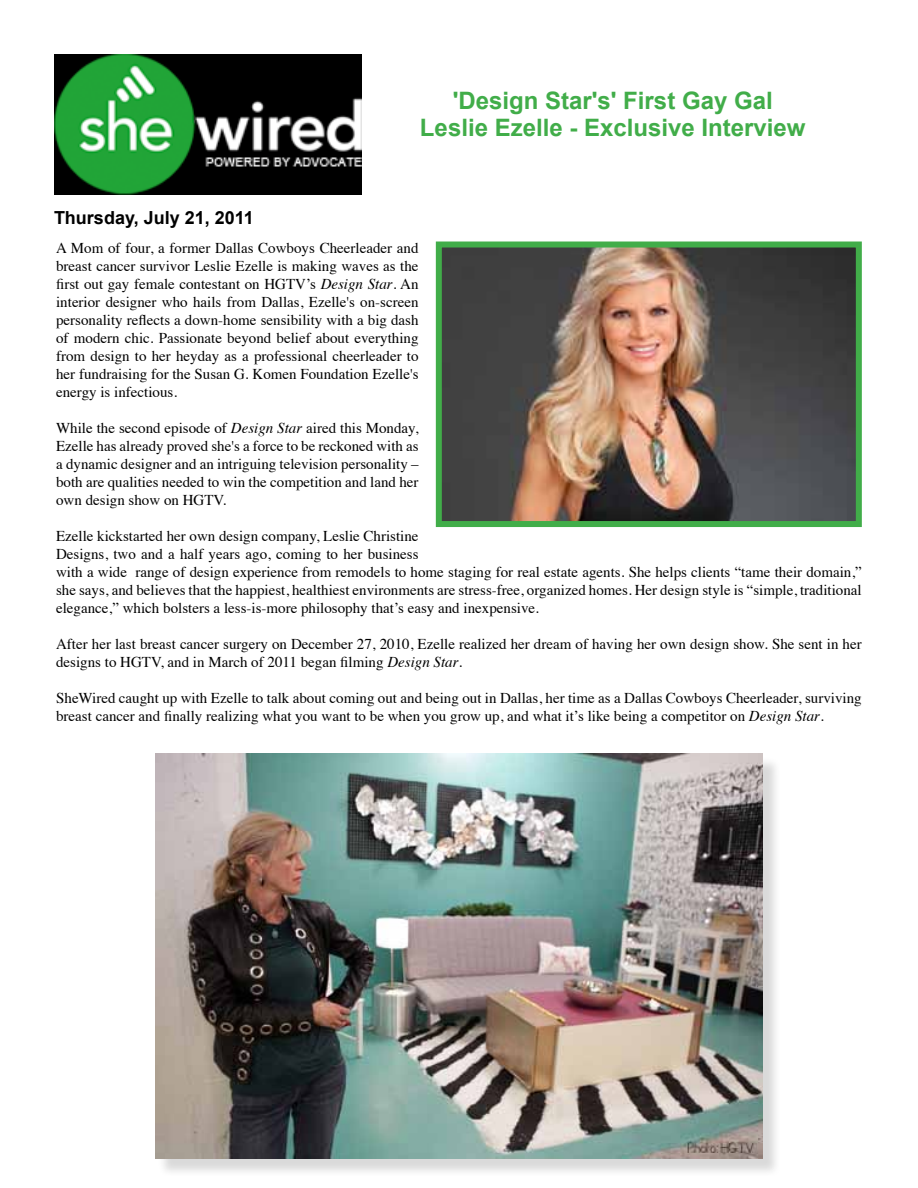
<style>
.page{position:relative;width:918px;height:1188px;background:#fff}
.page>*{position:absolute;margin:0;border:0;box-sizing:border-box;transform-origin:0 0}
.t1{font:700 24px/27px "Arial";color:#41ad49;text-align:center}
.t2{font:700 18px "Arial";color:#000}
.t3{font:15px/18px "Times";color:#000}
.s1{font-style:italic}
</style>
<div class="page">
<img style="left:443px;top:249px;width:412px;height:271px">
<div style="left:436px;top:242px;width:426px;height:285px;border:6px solid #41ad49"></div>
<img style="left:54px;top:54px;width:308px;height:141px">
<div style="left:158px;top:756px;width:623px;height:421px;background:#000;opacity:.15"></div>
<img style="left:155px;top:754px;width:608px;height:404px">
<p class="t2" style="left:54px;top:206px;width:201px">Thursday, July 21, 2011</p>
<h1 class="t1" style="left:420px;top:87px;width:387px">'Design Star's' First Gay Gal<br>Leslie Ezelle - Exclusive Interview</h1>
<p class="t3" style="left:56px;top:237px;width:364px;text-align:justify">A Mom of four, a former Dallas Cowboys Cheerleader and breast cancer survivor Leslie Ezelle is making waves as the first out gay female contestant on HGTV’s <span class="s1">Design Star</span>. An interior designer who hails from Dallas, Ezelle's on-screen personality reflects a down-home sensibility with a big dash of modern chic. Passionate beyond belief about everything from design to her heyday as a professional cheerleader to her fundraising for the Susan G. Komen Foundation Ezelle's energy is infectious.</p>
<p class="t3" style="left:56px;top:417px;width:364px;text-align:justify">While the second episode of <span class="s1">Design Star</span> aired this Monday, Ezelle has already proved she's a force to be reckoned with as a dynamic designer and an intriguing television personality – both are qualities needed to win the competition and land her own design show on HGTV.</p>
<p class="t3" style="left:56px;top:525px;width:807px">Ezelle kickstarted her own design company, Leslie Christine<br>Designs, two and a half years ago, coming to her business<br>with a wide range of design experience from remodels to home staging for real estate agents. She helps clients “tame their domain,” she says, and believes that the happiest, healthiest environments are stress-free, organized homes. Her design style is “simple, traditional elegance,” which bolsters a less-is-more philosophy that’s easy and inexpensive.</p>
<p class="t3" style="left:56px;top:633px;width:807px">After her last breast cancer surgery on December 27, 2010, Ezelle realized her dream of having her own design show. She sent in her designs to HGTV, and in March of 2011 began filming <span class="s1">Design Star</span>.</p>
<p class="t3" style="left:56px;top:687px;width:807px">SheWired caught up with Ezelle to talk about coming out and being out in Dallas, her time as a Dallas Cowboys Cheerleader, surviving breast cancer and finally realizing what you want to be when you grow up, and what it’s like being a competitor on <span class="s1">Design Star</span>.</p>
</div>
